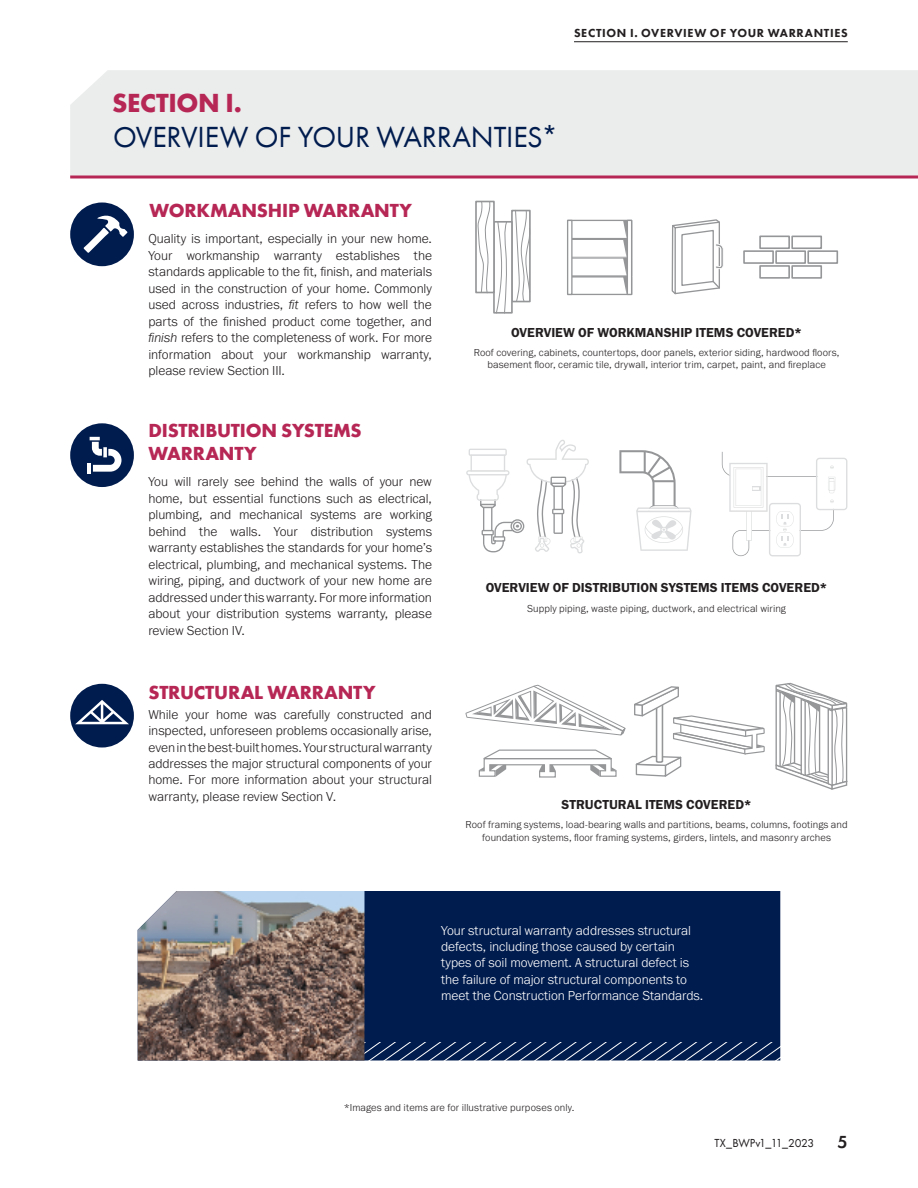
<style>
.page{position:relative;width:918px;height:1188px;background:#fff}
.page>*{position:absolute;margin:0;border:0;box-sizing:border-box;transform-origin:0 0}
.t1{font:30px "Futura PT";letter-spacing:-.005em;color:#001c4e}
.t2{font:700 27px "Futura PT";letter-spacing:-.01em;color:#b72756}
.t3{font:700 19.5px/23.4px "Futura PT";letter-spacing:-.01em;color:#b72756}
.t4{font:600 18px "Futura PT";color:#231f20}
.t5{font:300 13.5px/16.5px "Franklin Gothic URW";letter-spacing:-.005em;color:#231f20;text-align:justify}
.t6{font:300 13.5px/16.5px "Franklin Gothic URW";letter-spacing:-.005em;color:#fff}
.t7{font:13.5px "Franklin Gothic URW Dem";letter-spacing:.005em;color:#231f20}
.t8{font:800 12px "Futura PT";letter-spacing:.055em;color:#231f20}
.t9{font:12px "Futura PT";letter-spacing:-.03em;color:#231f20}
.t10{font:300 10.5px/12.6px "Franklin Gothic URW";letter-spacing:.01em;color:#231f20;text-align:center}
.s1{font-style:italic}
</style>
<div class="page">
<div style="left:70px;top:70px;width:848px;height:106px;background:#ebecec"></div>
<div style="left:70px;top:202px;width:64px;height:64px;background:#001c4e;border-radius:50%"></div>
<svg style="left:84px;top:212px;width:43px;height:41px"></svg>
<hr style="left:574px;top:41px;width:274px;height:1px;background:#231f20">
<svg style="left:671px;top:219px;width:52px;height:76px"></svg>
<div style="left:567px;top:220px;width:65px;height:19px;border:1px solid #949698"></div>
<div style="left:567px;top:239px;width:65px;height:19px;border:1px solid #949698"></div>
<div style="left:567px;top:257px;width:65px;height:20px;border:1px solid #949698"></div>
<div style="left:567px;top:276px;width:65px;height:19px;border:1px solid #949698"></div>
<div style="left:627px;top:220px;width:5px;height:74px;background:#fff"></div>
<div style="left:627px;top:220px;width:5px;height:75px;border:1px solid #949698"></div>
<hr style="left:568px;top:220px;width:4px;height:74px;background:#fff">
<div style="left:567px;top:220px;width:6px;height:75px;border:1px solid #949698"></div>
<svg style="left:623px;top:220px;width:4px;height:75px"></svg>
<div style="left:743px;top:250px;width:31px;height:14px;border:2px solid #949698"></div>
<div style="left:775px;top:250px;width:31px;height:14px;border:2px solid #949698"></div>
<div style="left:759px;top:236px;width:31px;height:13px;border:2px solid #949698"></div>
<div style="left:791px;top:236px;width:31px;height:13px;border:2px solid #949698"></div>
<div style="left:759px;top:265px;width:31px;height:14px;border:2px solid #949698"></div>
<div style="left:791px;top:265px;width:31px;height:14px;border:2px solid #949698"></div>
<div style="left:807px;top:250px;width:31px;height:14px;border:2px solid #949698"></div>
<div style="left:511px;top:210px;width:20px;height:92px;border:2px solid #949698"></div>
<div style="left:493px;top:221px;width:20px;height:93px;border:2px solid #949698"></div>
<div style="left:475px;top:201px;width:20px;height:92px;border:2px solid #949698"></div>
<svg style="left:477px;top:200px;width:31px;height:114px"></svg>
<svg style="left:515px;top:209px;width:16px;height:94px"></svg>
<svg style="left:619px;top:450px;width:73px;height:101px"></svg>
<svg style="left:466px;top:440px;width:123px;height:113px"></svg>
<svg style="left:722px;top:452px;width:125px;height:104px"></svg>
<svg style="left:478px;top:749px;width:139px;height:29px"></svg>
<svg style="left:465px;top:685px;width:161px;height:51px"></svg>
<svg style="left:634px;top:686px;width:131px;height:91px"></svg>
<svg style="left:775px;top:682px;width:73px;height:108px"></svg>
<hr style="left:70px;top:176px;width:848px;height:2px;background:#b72756">
<div style="left:70px;top:423px;width:64px;height:64px;background:#001c4e;border-radius:50%"></div>
<svg style="left:88px;top:437px;width:33px;height:36px"></svg>
<div style="left:70px;top:684px;width:64px;height:64px;background:#001c4e;border-radius:50%"></div>
<svg style="left:75px;top:700px;width:54px;height:24px"></svg>
<div style="left:364px;top:891px;width:416px;height:152px;background:#001c4e"></div>
<svg style="left:364px;top:1043px;width:416px;height:17px;background:#1d3561"></svg>
<img style="left:138px;top:891px;width:226px;height:169px">
<p class="t8" style="left:574px;top:26px;width:275px">SECTION I. OVERVIEW OF YOUR WARRANTIES</p>
<h2 class="t2" style="left:112px;top:86px;width:132px">SECTION I.</h2>
<h1 class="t1" style="left:113px;top:120px;width:447px">OVERVIEW OF YOUR WARRANTIES*</h1>
<h3 class="t3" style="left:150px;top:199px;width:264px">WORKMANSHIP WARRANTY</h3>
<p class="t5" style="left:148px;top:230px;width:285px">Quality is important, especially in your new home.<br>Your workmanship warranty establishes the standards applicable to the fit, finish, and materials used in the construction of your home. Commonly used across industries, <span class="s1">fit</span> refers to how well the parts of the finished product come together, and <span class="s1">finish</span> refers to the completeness of work. For more information about your workmanship warranty, please review Section III.</p>
<h3 class="t3" style="left:148px;top:418px;width:215px">DISTRIBUTION SYSTEMS<br>WARRANTY</h3>
<p class="t5" style="left:148px;top:473px;width:285px">You will rarely see behind the walls of your new home, but essential functions such as electrical, plumbing, and mechanical systems are working behind the walls. Your distribution systems warranty establishes the standards for your home’s electrical, plumbing, and mechanical systems. The wiring, piping, and ductwork of your new home are addressed under this warranty. For more information about your distribution systems warranty, please review Section IV.</p>
<h3 class="t3" style="left:148px;top:680px;width:229px">STRUCTURAL WARRANTY</h3>
<p class="t5" style="left:148px;top:706px;width:285px">While your home was carefully constructed and inspected, unforeseen problems occasionally arise, even in the best-built homes. Your structural warranty addresses the major structural components of your home. For more information about your structural warranty, please review Section V.</p>
<p class="t7" style="left:511px;top:324px;width:293px">OVERVIEW OF WORKMANSHIP ITEMS COVERED*</p>
<p class="t10" style="left:474px;top:346px;width:367px">Roof covering, cabinets, countertops, door panels, exterior siding, hardwood floors, basement floor, ceramic tile, drywall, interior trim, carpet, paint, and fireplace</p>
<p class="t7" style="left:486px;top:579px;width:343px">OVERVIEW OF DISTRIBUTION SYSTEMS ITEMS COVERED*</p>
<p class="t10" style="left:527px;top:602px;width:260px">Supply piping, waste piping, ductwork, and electrical wiring</p>
<p class="t7" style="left:562px;top:796px;width:192px">STRUCTURAL ITEMS COVERED*</p>
<p class="t10" style="left:466px;top:818px;width:384px">Roof framing systems, load-bearing walls and partitions, beams, columns, footings and foundation systems, floor framing systems, girders, lintels, and masonry arches</p>
<p class="t6" style="left:441px;top:921px;width:264px">Your structural warranty addresses structural defects, including those caused by certain types of soil movement. A structural defect is the failure of major structural components to meet the Construction Performance Standards.</p>
<p class="t10" style="left:344px;top:1101px;width:232px">*Images and items are for illustrative purposes only.</p>
<p class="t9" style="left:714px;top:1136px;width:101px">TX_BWPv1_11_2023</p>
<h3 class="t4" style="left:838px;top:1130px;width:12px">5</h3>
</div>
